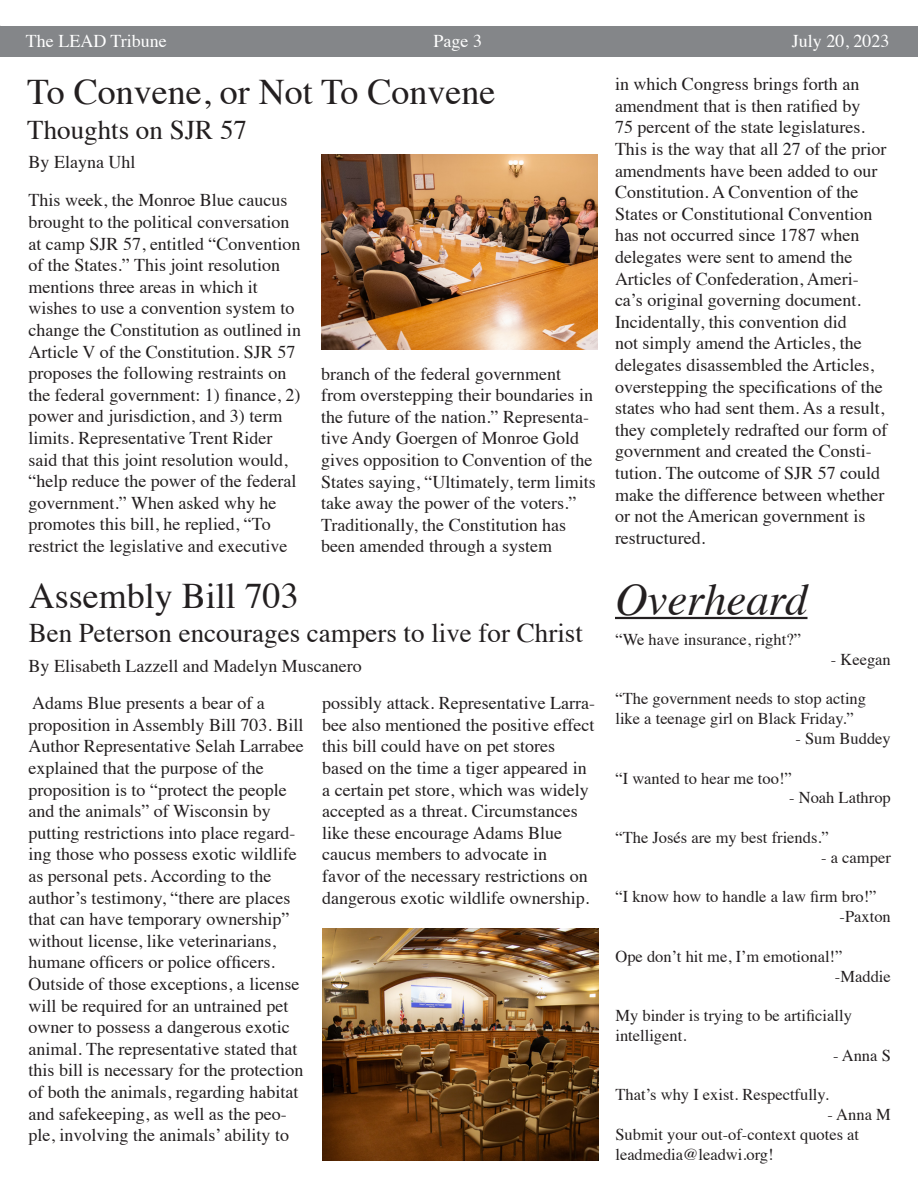
<style>
.page{position:relative;width:918px;height:1188px;background:#fff}
.page>*{position:absolute;margin:0;border:0;box-sizing:border-box;transform-origin:0 0}
.Headers{font:italic 45px "Times";color:#231f20}
.News_Title{font:36px "Times";color:#231f20}
.t1{font:27px "Times";color:#231f20}
.Body_Text{font:18px/21.6px "Times";color:#231f20}
.Body_Text-2{font:18px "Times";color:#fff}
.Body_Text-3{font:16.5px/19.8px "Times";color:#231f20}
</style>
<div class="page">
<div style="left:0;top:26px;width:918px;height:30px;background:#848689"></div>
<img style="left:322px;top:155px;width:275px;height:194px">
<img style="left:322px;top:928px;width:276px;height:233px">
<hr style="left:615px;top:617px;width:193px;height:2px;background:#231f20">
<p class="Body_Text-2" style="left:26px;top:24px;width:143px">The LEAD Tribune</p>
<p class="Body_Text-2" style="left:434px;top:24px;width:50px">Page 3</p>
<p class="Body_Text-2" style="left:792px;top:24px;width:99px">July 20, 2023</p>
<p class="News_Title" style="left:27px;top:58px;width:470px">To Convene, or Not To Convene</p>
<p class="t1" style="left:27px;top:104px;width:221px">Thoughts on SJR 57</p>
<p class="Body_Text" style="left:28px;top:150px;width:108px">By Elayna Uhl</p>
<p class="Body_Text" style="left:28px;top:188px;width:274px">This week, the Monroe Blue caucus brought to the political conversation at camp SJR 57, entitled “Convention of the States.” This joint resolution mentions three areas in which it wishes to use a convention system to change the Constitution as outlined in Article V of the Constitution. SJR 57 proposes the following restraints on the federal government: 1) finance, 2) power and jurisdiction, and 3) term limits. Representative Trent Rider said that this joint resolution would, “help reduce the power of the federal government.” When asked why he promotes this bill, he replied, “To restrict the legislative and executive</p>
<p class="Body_Text" style="left:615px;top:72px;width:274px">in which Congress brings forth an amendment that is then ratified by<br>75 percent of the state legislatures.<br>This is the way that all 27 of the prior amendments have been added to our Constitution. A Convention of the States or Constitutional Convention has not occurred since 1787 when delegates were sent to amend the Articles of Confederation, Ameri&shy;ca’s original governing document.<br>Incidentally, this convention did<br>not simply amend the Articles, the delegates disassembled the Articles, overstepping the specifications of the states who had sent them. As a result, they completely redrafted our form of government and created the Consti&shy;tution. The outcome of SJR 57 could make the difference between whether or not the American government is restructured.</p>
<p class="Body_Text" style="left:321px;top:361px;width:276px">branch of the federal government from overstepping their boundaries in the future of the nation.” Representa&shy;tive Andy Goergen of Monroe Gold gives opposition to Convention of the States saying, “Ultimately, term limits take away the power of the voters.”</p>
<p class="Body_Text" style="left:321px;top:512px;width:247px">Traditionally, the Constitution has been amended through a system</p>
<p class="News_Title" style="left:29px;top:562px;width:272px">Assembly Bill 703</p>
<p class="t1" style="left:29px;top:608px;width:556px">Ben Peterson encourages campers to live for Christ</p>
<p class="Body_Text" style="left:28px;top:654px;width:335px">By Elisabeth Lazzell and Madelyn Muscanero</p>
<p class="Body_Text" style="left:28px;top:691px;width:277px">Adams Blue presents a bear of a proposition in Assembly Bill 703. Bill Author Representative Selah Larrabee explained that the purpose of the proposition is to “protect the people and the animals” of Wisconsin by putting restrictions into place regard&shy;ing those who possess exotic wildlife as personal pets. According to the author’s testimony, “there are places that can have temporary ownership” without license, like veterinarians, humane officers or police officers.<br>Outside of those exceptions, a license will be required for an untrained pet owner to possess a dangerous exotic animal. The representative stated that this bill is necessary for the protection of both the animals, regarding habitat and safekeeping, as well as the peo&shy;ple, involving the animals’ ability to</p>
<p class="Body_Text" style="left:322px;top:691px;width:274px">possibly attack. Representative Larra&shy;bee also mentioned the positive effect this bill could have on pet stores based on the time a tiger appeared in a certain pet store, which was widely accepted as a threat. Circumstances like these encourage Adams Blue caucus members to advocate in<br>favor of the necessary restrictions on dangerous exotic wildlife ownership.</p>
<p class="Headers" style="left:615px;top:560px;width:194px">Overheard</p>
<p class="Body_Text-3" style="left:615px;top:628px;width:187px">“We have insurance, right?”</p>
<p class="Body_Text-3" style="left:831px;top:648px;width:62px">- Keegan</p>
<p class="Body_Text-3" style="left:615px;top:688px;width:252px">“The government needs to stop acting like a teenage girl on Black Friday.”</p>
<p class="Body_Text-3" style="left:796px;top:727px;width:97px">- Sum Buddey</p>
<p class="Body_Text-3" style="left:615px;top:767px;width:178px">“I wanted to hear me too!”</p>
<p class="Body_Text-3" style="left:789px;top:787px;width:103px">- Noah Lathrop</p>
<p class="Body_Text-3" style="left:615px;top:826px;width:215px">“The Josés are my best friends.”</p>
<p class="Body_Text-3" style="left:821px;top:846px;width:71px">- a camper</p>
<p class="Body_Text-3" style="left:615px;top:886px;width:263px">“I know how to handle a law firm bro!”</p>
<p class="Body_Text-3" style="left:840px;top:905px;width:53px">-Paxton</p>
<p class="Body_Text-3" style="left:615px;top:945px;width:229px">Ope don’t hit me, I’m emotional!”</p>
<p class="Body_Text-3" style="left:835px;top:965px;width:57px">-Maddie</p>
<p class="Body_Text-3" style="left:615px;top:1004px;width:238px">My binder is trying to be artificially intelligent.</p>
<p class="Body_Text-3" style="left:833px;top:1044px;width:59px">- Anna S</p>
<p class="Body_Text-3" style="left:615px;top:1084px;width:215px">That’s why I exist. Respectfully.</p>
<p class="Body_Text-3" style="left:828px;top:1103px;width:65px">- Anna M</p>
<p class="Body_Text-3" style="left:615px;top:1123px;width:245px">Submit your out-of-context quotes at leadmedia@leadwi.org!</p>
</div>
